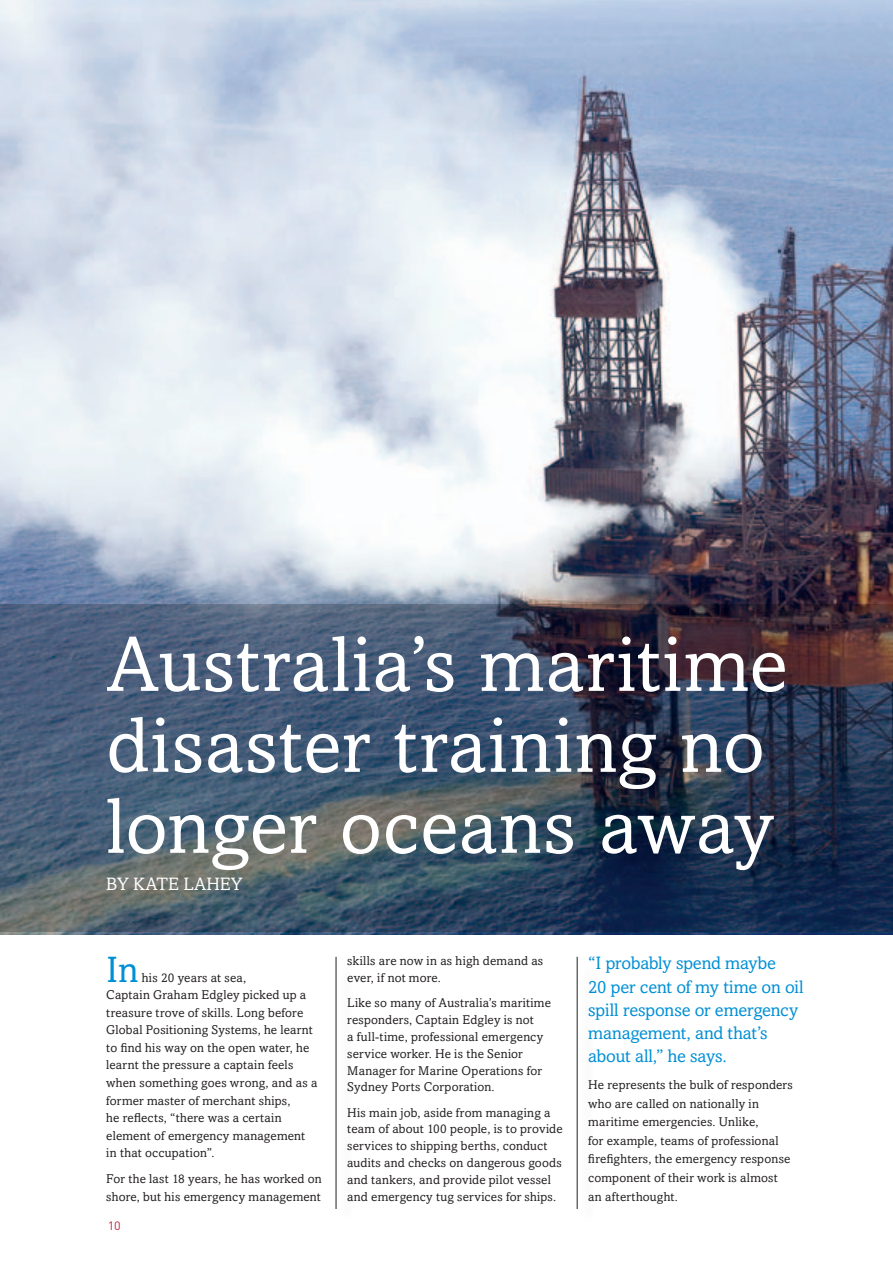
<style>
.page{position:relative;width:893px;height:1263px;background:#fff}
.page>*{position:absolute;margin:0;border:0;box-sizing:border-box;transform-origin:0 0}
.t1{font:78px/81px "Amasis";letter-spacing:.01em;color:#fff}
.t2{font:36.75px "Amasis";color:#008fd5}
.t3{font:18px/23.1px "Amasis";letter-spacing:-.01em;color:#008fd5}
.t4{font:18px "Amasis";letter-spacing:.02em;color:#fff}
.t5{font:12.75px/17.5px "Amasis";letter-spacing:.015em;color:#231f20}
.t6{font:12px "DIN";color:#c8233f;scale:1.05 1}
</style>
<div class="page">
<img style="left:0;top:0;width:893px;height:934px">
<svg style="left:0;top:604px;width:893px;height:327px;background:#3b4b61"></svg>
<hr style="left:336px;top:957px;width:1px;height:252px;background:#231f20">
<hr style="left:577px;top:957px;width:1px;height:252px;background:#231f20">
<h1 class="t1" style="left:106px;top:624px;width:683px">Australia’s maritime disaster training no longer oceans away</h1>
<h3 class="t4" style="left:106px;top:874px;width:101px">By Kate Lahe</h3>
<h3 class="t4" style="left:231px;top:874px;width:13px">y</h3>
<h2 class="t2" style="left:106px;top:948px;width:34px">In</h2>
<p class="t5" style="left:106px;top:969px;width:213px;text-indent:35px">his 20 years at sea,<br>Captain Graham Edgley picked up a treasure trove of skills. Long before<br>Global Positioning Systems, he learnt to find his way on the open water, he learnt the pressure a captain feels when something goes wrong, and as a former master of merchant ships,<br>he reflects, “there was a certain element of emergency management in that occupation”.</p>
<p class="t5" style="left:106px;top:1170px;width:217px">For the last 18 years, he has worked on shore, but his emergency management</p>
<p class="t6" style="left:108px;top:1218px;width:14px">10</p>
<p class="t5" style="left:347px;top:953px;width:197px;line-height:16.8px">skills are now in as high demand as ever, if not more.</p>
<p class="t5" style="left:347px;top:995px;width:205px;line-height:16.8px">Like so many of Australia’s maritime responders, Captain Edgley is not<br>a full-time, professional emergency service worker. He is the Senior Manager for Marine Operations for Sydney Ports Corporation.</p>
<p class="t5" style="left:347px;top:1104px;width:217px;line-height:16.8px">His main job, aside from managing a team of about 100 people, is to provide services to shipping berths, conduct audits and checks on dangerous goods and tankers, and provide pilot vessel and emergency tug services for ships.</p>
<h3 class="t3" style="left:588px;top:952px;width:217px">“I probably spend maybe<br>20 per cent of my time on oil spill response or emergency management, and that’s about all,” he says.</h3>
<p class="t5" style="left:588px;top:1075px;width:206px;line-height:18.6px">He represents the bulk of responders who are called on nationally in maritime emergencies. Unlike,<br>for example, teams of professional firefighters, the emergency response component of their work is almost an afterthought.</p>
</div>
